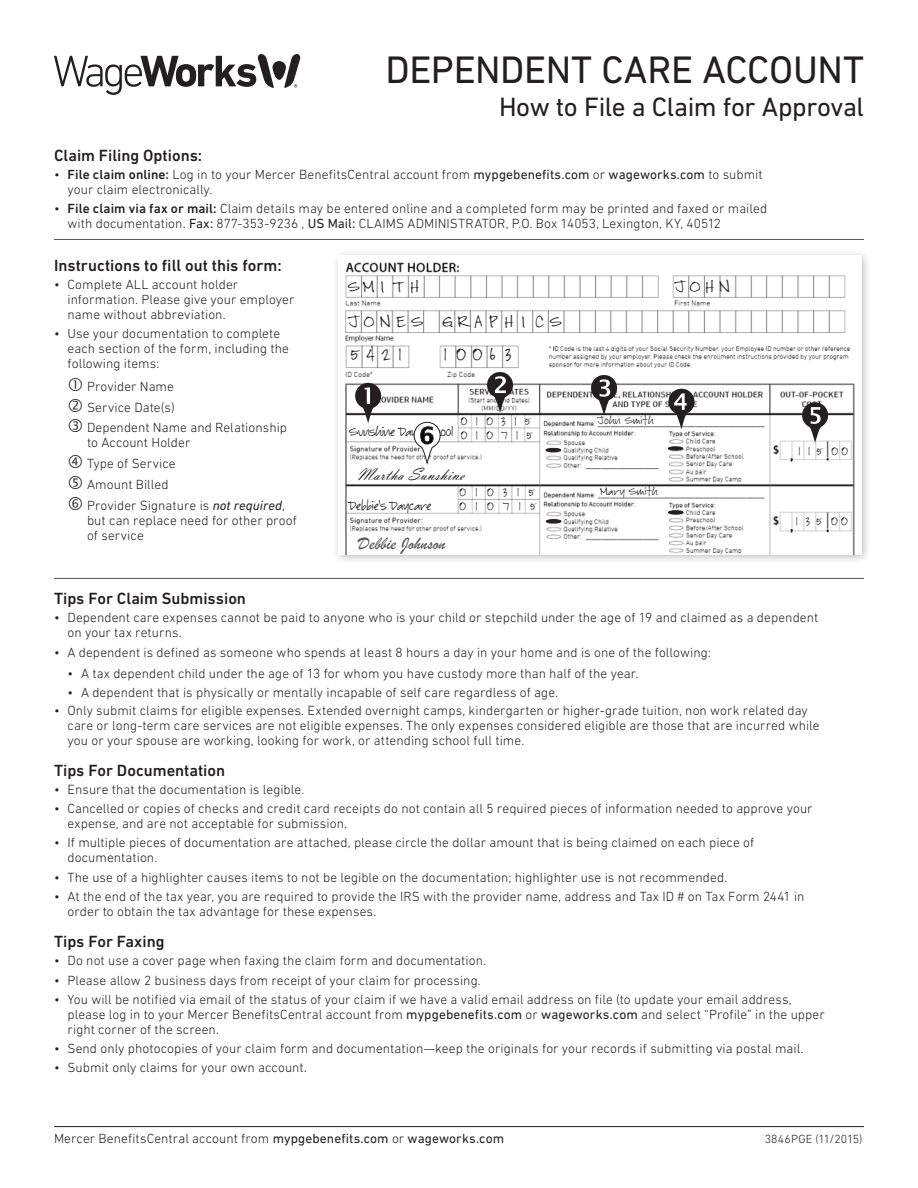
<style>
.page{position:relative;width:918px;height:1188px;background:#fff}
.page>*{position:absolute;margin:0;border:0;box-sizing:border-box;transform-origin:0 0}
.Head_1{font:39px "DIN Next LT Pro";letter-spacing:-.01em;color:#231f20}
.Subhead_1{font:27px "DIN Next LT Pro";letter-spacing:-.015em;color:#231f20}
.signature{font:18px "Vladimir Script";color:#231f20}
.script_2{font:18px "Brush Script";color:#57585a}
.script{font:16.95px "GFY Jeanna";letter-spacing:.335em;color:#231f20}
.script-2{font:16.95px "GFY Jeanna";letter-spacing:.3em;color:#231f20}
.Subhead_2{font:500 16.5px "DIN Next LT Pro";color:#231f20}
.Bullets_4{font:300 13.5px/15px "DIN Next LT Pro";letter-spacing:.005em;color:#231f20}
.Bullets_3{font:300 13.5px/15px "DIN Next LT Pro";letter-spacing:.005em;color:#231f20}
.script_2-2{font:13.5px "GFY Jeanna";letter-spacing:-.035em;color:#231f20}
.t1{font:300 12px "DIN Next LT Pro";letter-spacing:.005em;color:#231f20}
.script_3{font:11.25px "GFY Jeanna";letter-spacing:.71em;color:#231f20}
.script_3-2{font:11.25px "GFY Jeanna";letter-spacing:.02em;color:#231f20}
.script_3-3{font:11.25px "GFY Jeanna";letter-spacing:.025em;color:#231f20}
.s1{font-weight:500}
.s2{font-weight:400}
.s3{font-weight:400;font-style:italic}
</style>
<div class="page">
<svg style="left:54px;top:54px;width:220px;height:41px"></svg>
<div style="left:273px;top:61px;width:13px;height:19px;background:#231f20;border-radius:6px"></div>
<svg style="left:284px;top:54px;width:16px;height:34px"></svg>
<hr style="left:54px;top:1126px;width:810px;height:1px;background:#231f20">
<div style="left:332px;top:250px;width:539px;height:314px;background:#231f20;opacity:.3"></div>
<img style="left:338px;top:256px;width:523px;height:298px">
<hr style="left:54px;top:239px;width:810px;height:1px;background:#57585a">
<hr style="left:54px;top:578px;width:810px;height:1px;background:#57585a">
<div style="left:546px;top:448px;width:15px;height:4px;border:1px solid #231f20;border-radius:50%"></div>
<hr style="left:668px;top:447px;width:15px;height:3px;background:#231f20;border-radius:50%">
<div style="left:668px;top:446px;width:15px;height:4px;border:1px solid #231f20;border-radius:50%"></div>
<hr style="left:546px;top:520px;width:15px;height:3px;background:#231f20;border-radius:50%">
<div style="left:546px;top:519px;width:15px;height:4px;border:1px solid #231f20;border-radius:50%"></div>
<hr style="left:668px;top:511px;width:15px;height:3px;background:#231f20;border-radius:50%">
<div style="left:668px;top:510px;width:15px;height:4px;border:1px solid #231f20;border-radius:50%"></div>
<svg style="left:355px;top:383px;width:26px;height:40px"></svg>
<svg style="left:487px;top:372px;width:26px;height:41px"></svg>
<svg style="left:591px;top:375px;width:26px;height:41px"></svg>
<svg style="left:668px;top:389px;width:26px;height:40px"></svg>
<svg style="left:802px;top:402px;width:26px;height:41px"></svg>
<svg style="left:413px;top:422px;width:28px;height:42px"></svg>
<p class="Head_1" style="left:385px;top:47px;width:480px">DEPENDENT CARE ACCOUNT</p>
<p class="Subhead_1" style="left:499px;top:91px;width:367px">How to File a Claim for Approval</p>
<p class="Subhead_2" style="left:54px;top:146px;width:150px">Claim Filing Options:</p>
<p class="Bullets_4" style="left:68px;top:167px;width:697px;text-indent:-14px">• <span class="s1">File claim online:</span> Log in to your Mercer BenefitsCentral account from <span class="s2">mypgebenefits.com</span> or <span class="s2">wageworks.com</span> to submit your claim electronically.</p>
<p class="Bullets_4" style="left:68px;top:201px;width:701px;text-indent:-14px">• <span class="s1">File claim via fax or mail:</span> Claim details may be entered online and a completed form may be printed and faxed or mailed with documentation. <span class="s2">Fax:</span> 877-353-9236 , <span class="s2">US Mail:</span> CLAIMS ADMINISTRATOR, P.O. Box 14053, Lexington, KY, 40512</p>
<p class="Subhead_2" style="left:54px;top:256px;width:229px">Instructions to fill out this form:</p>
<p class="Bullets_4" style="left:68px;top:277px;width:228px;text-indent:-14px">• Complete ALL account holder information. Please give your employer name without abbreviation.</p>
<p class="Bullets_4" style="left:68px;top:326px;width:223px;text-indent:-14px">• Use your documentation to complete each section of the form, including the following items:</p>
<p class="Bullets_3" style="left:87px;top:378px;width:89px">Provider Name</p>
<p class="Bullets_3" style="left:87px;top:399px;width:89px">Service Date(s)</p>
<p class="Bullets_3" style="left:87px;top:420px;width:202px">Dependent Name and Relationship to Account Holder</p>
<p class="Bullets_3" style="left:87px;top:456px;width:90px">Type of Service</p>
<p class="Bullets_3" style="left:87px;top:477px;width:83px">Amount Billed</p>
<p class="Bullets_3" style="left:87px;top:498px;width:211px">Provider Signature is <span class="s3">not required</span>, but can replace need for other proof of service</p>
<p class="script" style="left:348px;top:276px;width:73px">SMI TH</p>
<p class="script" style="left:674px;top:276px;width:58px">JOHN</p>
<p class="script-2" style="left:348px;top:311px;width:215px">JONES GRAPH I CS</p>
<p class="script" style="left:351px;top:344px;width:52px">5421</p>
<p class="script" style="left:444px;top:344px;width:70px">10063</p>
<p class="script_3" style="left:461px;top:414px;width:72px">010315</p>
<p class="script_3" style="left:461px;top:428px;width:73px">010715</p>
<p class="script_2-2" style="left:349px;top:424px;width:106px">Sunshine Day School</p>
<p class="signature" style="left:357px;top:463px;width:109px">Martha Sunshine</p>
<p class="script_2-2" style="left:349px;top:497px;width:85px">Debbie's Daycare</p>
<p class="script_3" style="left:459px;top:485px;width:77px">010315</p>
<p class="script_3" style="left:459px;top:499px;width:79px">010715</p>
<p class="script_2" style="left:358px;top:533px;width:89px">Debbie Johnson</p>
<p class="script_3-2" style="left:597px;top:414px;width:58px">John Smith</p>
<p class="script_3-3" style="left:600px;top:484px;width:59px">Mary Smith</p>
<p class="script_3" style="left:798px;top:444px;width:52px">1 15 00</p>
<p class="script_3" style="left:796px;top:515px;width:54px">1 35 00</p>
<p class="Subhead_2" style="left:54px;top:589px;width:194px">Tips For Claim Submission</p>
<p class="Bullets_4" style="left:68px;top:610px;width:752px;text-indent:-14px">• Dependent care expenses cannot be paid to anyone who is your child or stepchild under the age of 19 and claimed as a dependent on your tax returns.</p>
<p class="Bullets_4" style="left:54px;top:644px;width:658px">• A dependent is defined as someone who spends at least 8 hours a day in your home and is one of the following:</p>
<p class="Bullets_4" style="left:68px;top:665px;width:572px">• A tax dependent child under the age of 13 for whom you have custody more than half of the year.</p>
<p class="Bullets_4" style="left:68px;top:685px;width:492px">• A dependent that is physically or mentally incapable of self care regardless of age.</p>
<p class="Bullets_4" style="left:68px;top:702px;width:754px;text-indent:-14px">• Only submit claims for eligible expenses. Extended overnight camps, kindergarten or higher-grade tuition, non work related day care or long-term care services are not eligible expenses. The only expenses considered eligible are those that are incurred while you or your spouse are working, looking for work, or attending school full time.</p>
<p class="Subhead_2" style="left:54px;top:760px;width:173px">Tips For Documentation</p>
<p class="Bullets_4" style="left:54px;top:782px;width:252px">• Ensure that the documentation is legible.</p>
<p class="Bullets_4" style="left:68px;top:801px;width:747px;text-indent:-14px">• Cancelled or copies of checks and credit card receipts do not contain all 5 required pieces of information needed to approve your expense, and are not acceptable for submission.</p>
<p class="Bullets_4" style="left:68px;top:835px;width:688px;text-indent:-14px">• If multiple pieces of documentation are attached, please circle the dollar amount that is being claimed on each piece of documentation.</p>
<p class="Bullets_4" style="left:54px;top:870px;width:675px">• The use of a highlighter causes items to not be legible on the documentation; highlighter use is not recommended.</p>
<p class="Bullets_4" style="left:68px;top:889px;width:739px;text-indent:-14px">• At the end of the tax year, you are required to provide the IRS with the provider name, address and Tax ID # on Tax Form 2441 in order to obtain the tax advantage for these expenses.</p>
<p class="Subhead_2" style="left:54px;top:932px;width:112px">Tips For Faxing</p>
<p class="Bullets_4" style="left:54px;top:953px;width:434px">• Do not use a cover page when faxing the claim form and documentation.</p>
<p class="Bullets_4" style="left:54px;top:972px;width:428px">• Please allow 2 business days from receipt of your claim for processing.</p>
<p class="Bullets_4" style="left:68px;top:992px;width:759px;text-indent:-14px">• You will be notified via email of the status of your claim if we have a valid email address on file (to update your email address, please log in to your Mercer BenefitsCentral account from <span class="s2">mypgebenefits.com</span> or <span class="s2">wageworks.com</span> and select “Profile” in the upper right corner of the screen.</p>
<p class="Bullets_4" style="left:54px;top:1041px;width:751px">• Send only photocopies of your claim form and documentation—keep the originals for your records if submitting via postal mail.</p>
<p class="Bullets_4" style="left:54px;top:1060px;width:254px">• Submit only claims for your own account.</p>
<p class="Bullets_4" style="left:54px;top:1131px;width:452px">Mercer BenefitsCentral account from <span class="s2">mypgebenefits.com</span> or <span class="s2">wageworks.com</span></p>
<p class="t1" style="left:765px;top:1132px;width:99px">3846PGE (11/2015)</p>
</div>
